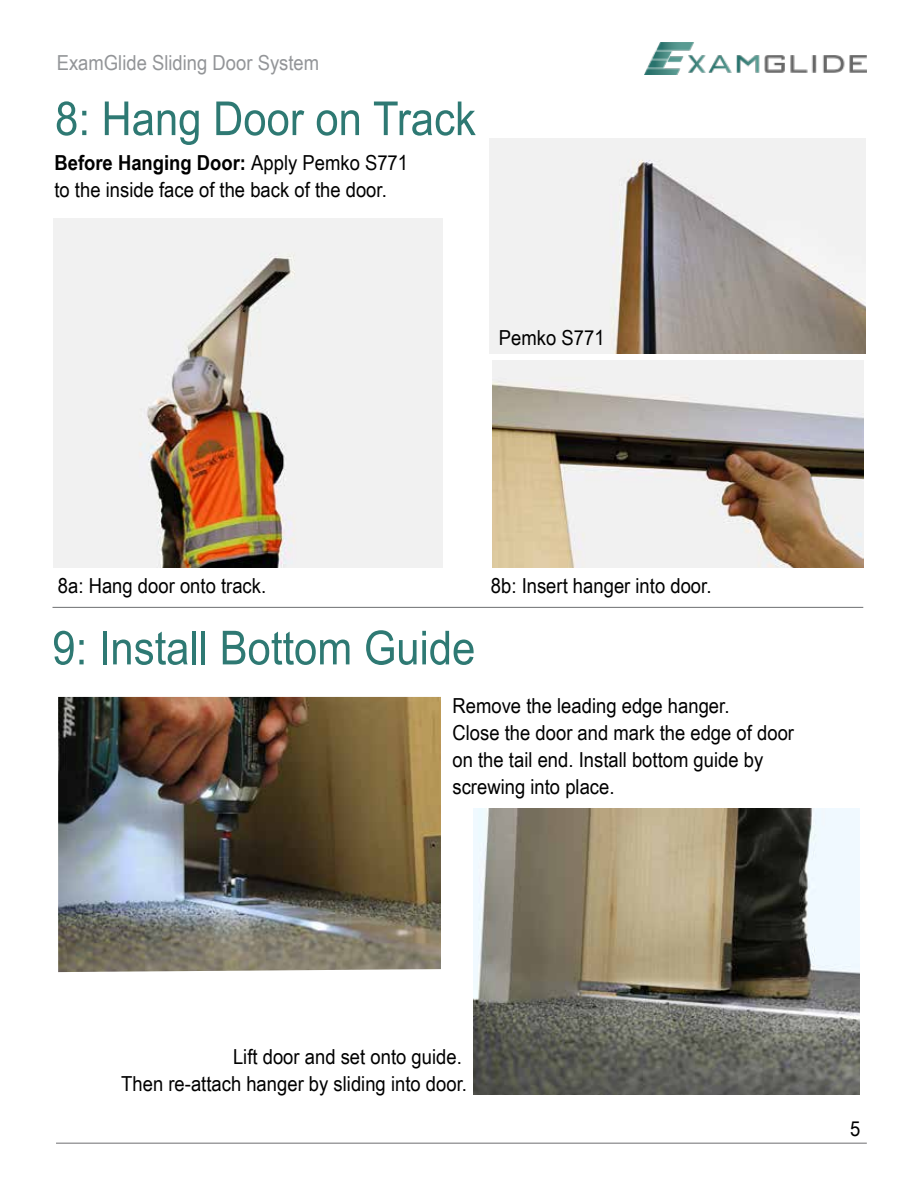
<style>
.page{position:relative;width:918px;height:1188px;background:#fff}
.page>*{position:absolute;margin:0;border:0;box-sizing:border-box;transform-origin:0 0}
.t1{font:46.95px "Arial Narrow";color:#2e7973;scale:1.09 1}
.t2{font:20.7px/27px "Arial Narrow";color:#000;scale:1.09 1}
.t3{font:20.7px "Arial Narrow";color:#939598;scale:1.09 1}
.s1{font-weight:700}
</style>
<div class="page">
<hr style="left:56px;top:1143px;width:811px;height:1px;background:#6d6e71">
<img style="left:644px;top:42px;width:222px;height:32px">
<img style="left:489px;top:139px;width:376px;height:214px">
<img style="left:53px;top:219px;width:390px;height:349px">
<img style="left:492px;top:360px;width:371px;height:208px">
<img style="left:58px;top:697px;width:383px;height:275px">
<img style="left:474px;top:808px;width:386px;height:286px">
<hr style="left:52px;top:607px;width:811px;height:1px;background:#6d6e71">
<p class="t3" style="left:57px;top:48px;width:242px">ExamGlide Sliding Door System</p>
<h1 class="t1" style="left:55px;top:84px;width:388px">8: Hang Door on Track</h1>
<p class="t2" style="left:54px;top:148px;width:326px"><span class="s1">Before Hanging Door:</span> Apply Pemko S771 to the inside face of the back of the door.</p>
<p class="t2" style="left:499px;top:324px;width:98px">Pemko S771</p>
<p class="t2" style="left:58px;top:572px;width:193px">8a: Hang door onto track.</p>
<h1 class="t1" style="left:52px;top:613px;width:390px">9: Install Bottom Guide</h1>
<p class="t2" style="left:491px;top:571px;width:204px">8b: Insert hanger into door.</p>
<p class="t2" style="left:453px;top:691px;width:315px">Remove the leading edge hanger.<br>Close the door and mark the edge of door on the tail end. Install bottom guide by screwing into place.</p>
<p class="t2" style="left:121px;top:1042px;width:319px;text-align:right">Lift door and set onto guide.<br>Then re-attach hanger by sliding into door.</p>
<p class="t2" style="left:850px;top:1114px;width:11px">5</p>
</div>
